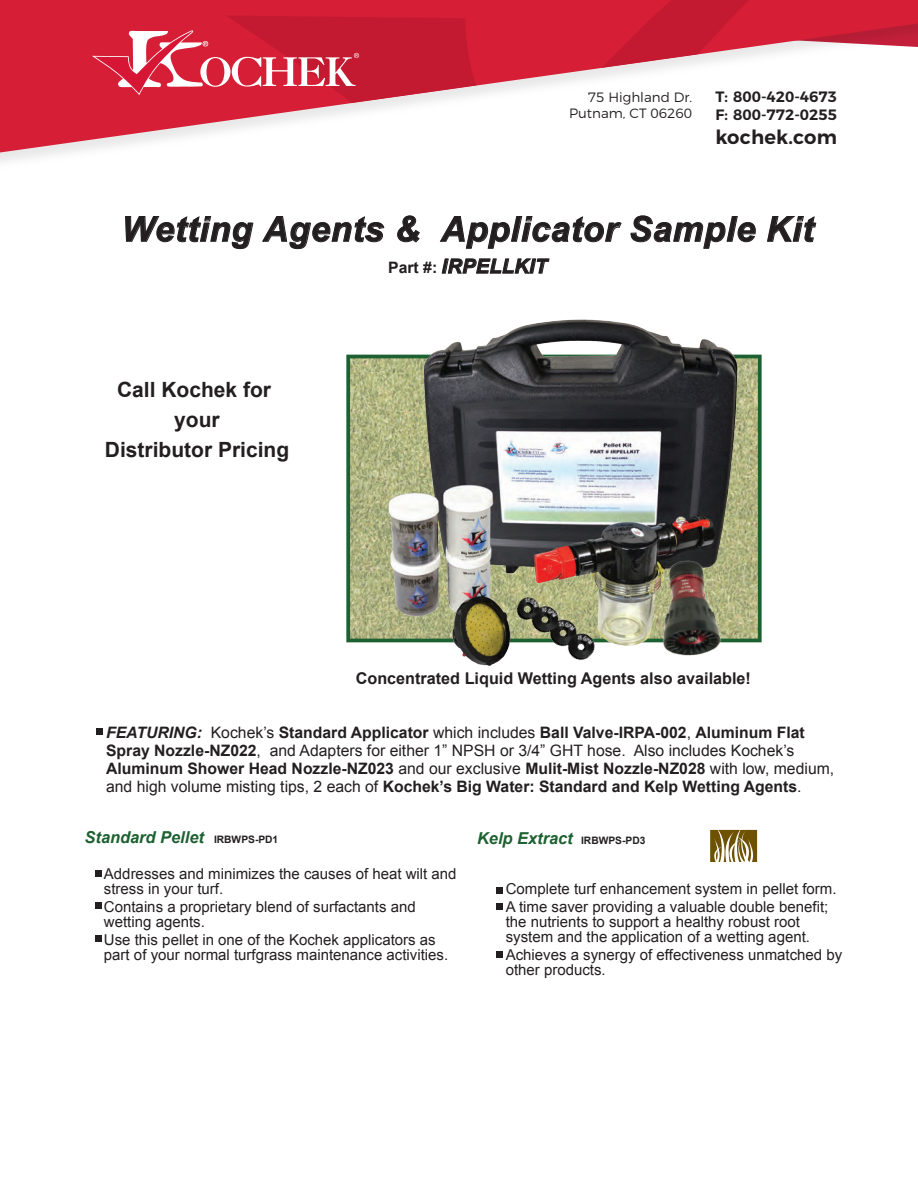
<style>
.page{position:relative;width:918px;height:1188px;background:#fff}
.page>*{position:absolute;margin:0;border:0;box-sizing:border-box;transform-origin:0 0}
.t1{font:italic 700 34.65px "Arial";letter-spacing:.02em;color:#231f20}
.t2{font:700 21px/30px "Arial";color:#231f20;text-align:center}
.t3{font:italic 700 19.8px "Arial";letter-spacing:.02em;color:#231f20}
.t4{font:600 19.5px "Montserrat";letter-spacing:.01em;color:#231f20}
.t5{font:italic 700 16.5px "Arial";color:#1d6031}
.t6{font:700 16.2px "Arial";color:#231f20}
.t7{font:700 15.75px/18px "Arial";color:#231f20}
.t8{font:15px/15px "Arial";color:#231f20}
.t9{font:600 15px/18px "Montserrat";color:#231f20}
.t10{font:300 13.5px/16.2px "Montserrat";color:#231f20;text-align:right}
.t11{font:italic 13.5px "Arial";color:#231f20}
.s1{font-style:normal;font-size:15.75px}
.s2{font-style:italic}
.s3{font-weight:400}
.s4{font-style:normal;font-size:10.2px;color:#231f20}
</style>
<div class="page">
<svg style="left:125px;top:216px;width:129px;height:33px"></svg>
<svg style="left:262px;top:216px;width:123px;height:33px"></svg>
<svg style="left:397px;top:215px;width:23px;height:28px"></svg>
<svg style="left:439px;top:216px;width:183px;height:33px"></svg>
<svg style="left:630px;top:215px;width:126px;height:34px"></svg>
<svg style="left:767px;top:216px;width:50px;height:27px"></svg>
<div style="left:96px;top:728px;width:6px;height:7px;background:#231f20"></div>
<img style="left:351px;top:360px;width:406px;height:277px">
<div style="left:346px;top:355px;width:416px;height:287px;border:4px solid #1d6031"></div>
<div style="left:496px;top:887px;width:7px;height:7px;background:#231f20"></div>
<div style="left:95px;top:870px;width:7px;height:7px;background:#231f20"></div>
<div style="left:95px;top:902px;width:7px;height:7px;background:#231f20"></div>
<div style="left:95px;top:935px;width:7px;height:7px;background:#231f20"></div>
<div style="left:496px;top:903px;width:7px;height:7px;background:#231f20"></div>
<div style="left:496px;top:951px;width:7px;height:7px;background:#231f20"></div>
<div style="left:710px;top:830px;width:47px;height:32px;border:1px solid #6e5101"></div>
<svg style="left:712px;top:829px;width:44px;height:33px"></svg>
<img style="left:376px;top:319px;width:377px;height:347px">
<img style="left:612px;top:531px;width:150px;height:135px">
<svg style="left:442px;top:258px;width:108px;height:16px"></svg>
<img style="left:508px;top:587px;width:95px;height:79px">
<svg style="left:0;top:0;width:918px;height:154px"></svg>
<svg style="left:226px;top:0;width:550px;height:103px"></svg>
<svg style="left:54px;top:29px;width:305px;height:113px"></svg>
<p class="t10" style="left:569px;top:88px;width:125px">75 Highland Dr.<br>Putnam, CT 06260</p>
<p class="t9" style="left:716px;top:87px;width:123px">T: 800-420-4673<br>F: 800-772-0255</p>
<h3 class="t4" style="left:716px;top:121px;width:123px">kochek.com</h3>
<p class="t11" style="left:771px;top:128px;width:95px">Rev5_10-24-14</p>
<p class="t1" style="left:122px;top:207px;width:694px">Wetting Agents &amp; Applicator Sample Kit</p>
<p class="t2" style="left:105px;top:375px;width:186px">Call Kochek for your<br>Distributor Pricing</p>
<p class="t3" style="left:388px;top:253px;width:160px"><span class="s1">Part #:</span> IRPELLKIT</p>
<p class="t6" style="left:356px;top:668px;width:397px">Concentrated Liquid Wetting Agents also available!</p>
<p class="t7" style="left:106px;top:724px;width:730px"><span class="s2">FEATURING:</span> <span class="s3">Kochek’s</span> Standard Applicator <span class="s3">which includes</span> Ball Valve-IRPA-002<span class="s3">,</span> Aluminum Flat Spray Nozzle-NZ022<span class="s3">, and Adapters for either 1” NPSH or 3/4” GHT hose. Also includes Kochek’s </span>Aluminum Shower Head Nozzle-NZ023 <span class="s3">and our exclusive</span> Mulit-Mist Nozzle-NZ028 <span class="s3">with low, medium, and high volume misting tips, 2 each of</span> Kochek’s Big Water: Standard and Kelp Wetting Agents<span class="s3">.</span></p>
<p class="t5" style="left:85px;top:827px;width:195px">Standard Pellet <span class="s4">IRBWPS-PD1</span></p>
<p class="t5" style="left:477px;top:828px;width:170px">Kelp Extract <span class="s4">IRBWPS-PD3</span></p>
<p class="t8" style="left:104px;top:866px;width:354px">Addresses and minimizes the causes of heat wilt and stress in your turf.</p>
<p class="t8" style="left:104px;top:899px;width:313px">Contains a proprietary blend of surfactants and wetting agents.</p>
<p class="t8" style="left:104px;top:932px;width:346px">Use this pellet in one of the Kochek applicators as part of your normal turfgrass maintenance activities.</p>
<p class="t8" style="left:506px;top:880px;width:332px;line-height:18px">Complete turf enhancement system in pellet form.<br>A time saver providing a valuable double benefit;</p>
<p class="t8" style="left:506px;top:915px;width:306px">the nutrients to support a healthy robust root system and the application of a wetting agent.</p>
<p class="t8" style="left:506px;top:948px;width:338px">Achieves a synergy of effectiveness unmatched by other products.</p>
</div>
